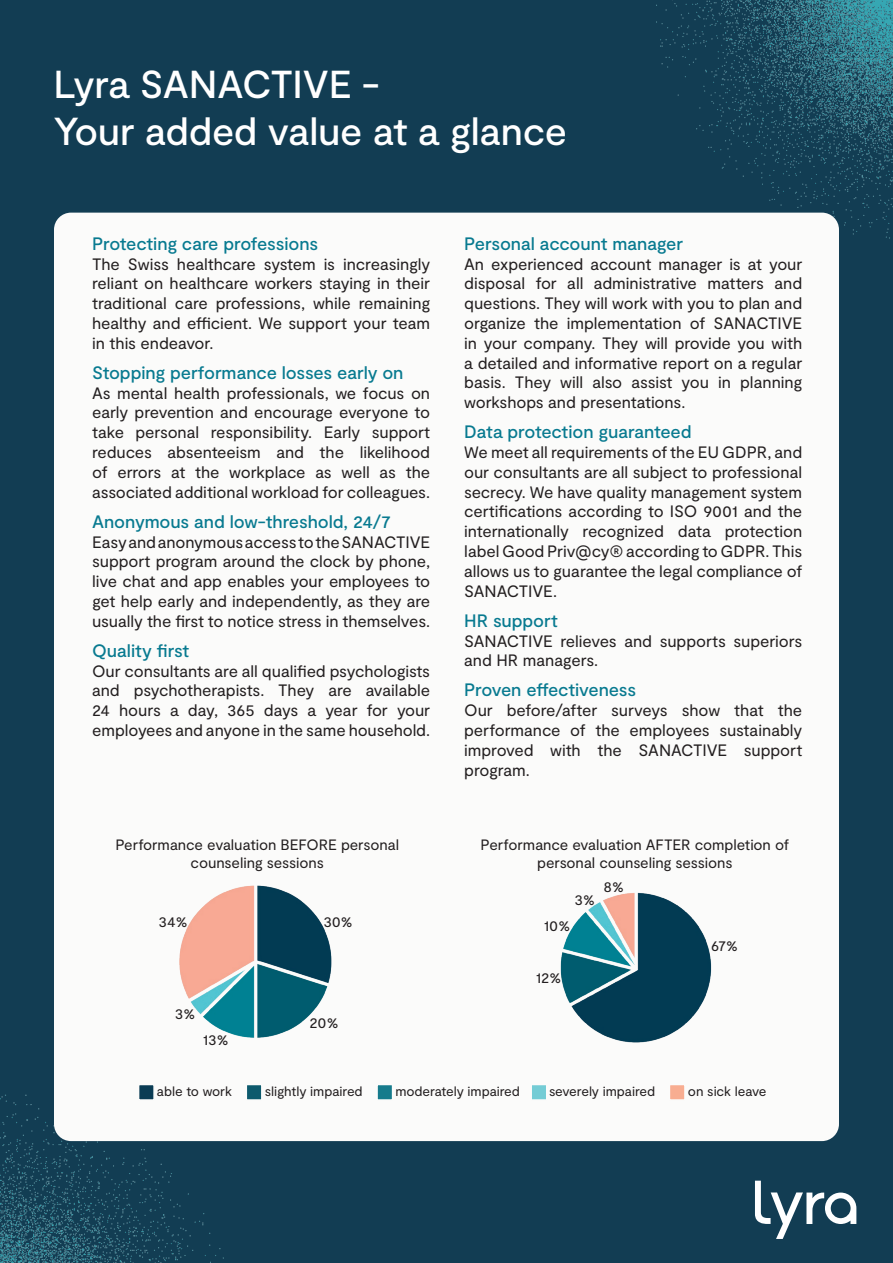
<style>
.page{position:relative;width:893px;height:1263px;background:#123d53}
.page>*{position:absolute;margin:0;border:0;box-sizing:border-box;transform-origin:0 0}
.t1{font:500 39px/46.8px "Moderat";letter-spacing:-.005em;color:#fff}
.t2{font:500 18px "Moderat";letter-spacing:-.01em;color:#087a90}
.t3{font:16.5px/19.8px "Moderat";letter-spacing:-.005em;color:#231f20;text-align:justify}
.t4{font:15px/18px "Moderat";letter-spacing:-.005em;color:#231f20;text-align:center}
.t5{font:13.5px "Moderat";letter-spacing:-.005em;color:#231f20}
</style>
<div class="page">
<img style="left:0;top:1094px;width:251px;height:169px">
<svg style="left:755px;top:1181px;width:101px;height:58px"></svg>
<img style="left:653px;top:0;width:240px;height:239px">
<div style="left:54px;top:213px;width:785px;height:928px;background:#fbfbfa;border-radius:17px"></div>
<div style="left:138px;top:1084px;width:17px;height:17px;background:#0a3c54;border:2px solid #fbfbfa"></div>
<div style="left:376px;top:1084px;width:17px;height:17px;background:#167b8c;border:2px solid #fbfbfa"></div>
<div style="left:246px;top:1084px;width:17px;height:17px;background:#0d5a6d;border:2px solid #fbfbfa"></div>
<div style="left:530px;top:1084px;width:17px;height:17px;background:#74ccd5;border:2px solid #fbfbfa"></div>
<div style="left:669px;top:1084px;width:17px;height:17px;background:#f8ad91;border:2px solid #fbfbfa"></div>
<img style="left:179px;top:885px;width:153px;height:153px">
<img style="left:560px;top:892px;width:152px;height:151px">
<h1 class="t1" style="left:53px;top:63px;width:515px">Lyra SANACTIVE -<br>Your added value at a glance</h1>
<p class="t2" style="left:92px;top:233px;width:228px">Protecting care professions</p>
<p class="t3" style="left:92px;top:254px;width:340px">The Swiss healthcare system is increasingly reliant on healthcare workers staying in their traditional care professions, while remaining healthy and efficient. We support your team in this endeavor.</p>
<p class="t2" style="left:92px;top:362px;width:313px">Stopping performance losses early on</p>
<p class="t3" style="left:92px;top:383px;width:340px">As mental health professionals, we focus on early prevention and encourage everyone to take personal responsibility. Early support reduces absenteeism and the likelihood of errors at the workplace as well as the associated additional workload for colleagues.</p>
<p class="t2" style="left:92px;top:511px;width:300px">Anonymous and low-threshold, 24/7</p>
<p class="t3" style="left:92px;top:532px;width:340px">Easy and anonymous access to the SANACTIVE support program around the clock by phone, live chat and app enables your employees to get help early and independently, as they are usually the first to notice stress in themselves.</p>
<p class="t2" style="left:92px;top:640px;width:98px">Quality first</p>
<p class="t3" style="left:92px;top:661px;width:340px">Our consultants are all qualified psychologists and psychotherapists. They are available 24 hours a day, 365 days a year for your employees and anyone in the same household.</p>
<p class="t4" style="left:115px;top:836px;width:285px">Performance evaluation BEFORE personal counseling sessions</p>
<p class="t4" style="left:159px;top:913px;width:30px">34%</p>
<p class="t4" style="left:323px;top:913px;width:31px">30%</p>
<p class="t4" style="left:175px;top:1006px;width:22px">3%</p>
<p class="t4" style="left:203px;top:1031px;width:27px">13%</p>
<p class="t4" style="left:309px;top:1014px;width:31px">20%</p>
<p class="t2" style="left:464px;top:233px;width:220px">Personal account manager</p>
<p class="t3" style="left:464px;top:254px;width:340px">An experienced account manager is at your disposal for all administrative matters and questions. They will work with you to plan and organize the implementation of SANACTIVE in your company. They will provide you with a detailed and informative report on a regular basis. They will also assist you in planning workshops and presentations.</p>
<p class="t2" style="left:464px;top:421px;width:229px">Data protection guaranteed</p>
<p class="t3" style="left:464px;top:443px;width:340px">We meet all requirements of the EU GDPR, and our consultants are all subject to professional secrecy. We have quality management system certifications according to ISO 9001 and the internationally recognized data protection label Good Priv@cy® according to GDPR. This allows us to guarantee the legal compliance of SANACTIVE.</p>
<p class="t2" style="left:464px;top:610px;width:95px">HR support</p>
<p class="t3" style="left:464px;top:631px;width:340px">SANACTIVE relieves and supports superiors and HR managers.</p>
<p class="t2" style="left:464px;top:680px;width:173px">Proven effectiveness</p>
<p class="t3" style="left:464px;top:701px;width:340px">Our before/after surveys show that the performance of the employees sustainably improved with the SANACTIVE support program.</p>
<p class="t4" style="left:481px;top:836px;width:310px">Performance evaluation AFTER completion of personal counseling sessions</p>
<p class="t4" style="left:575px;top:891px;width:22px">3%</p>
<p class="t4" style="left:544px;top:917px;width:28px">10%</p>
<p class="t4" style="left:603px;top:878px;width:22px">8%</p>
<p class="t4" style="left:536px;top:969px;width:27px">12%</p>
<p class="t4" style="left:711px;top:937px;width:28px">67%</p>
<p class="t5" style="left:157px;top:1084px;width:77px">able to work</p>
<p class="t5" style="left:265px;top:1084px;width:99px">slightly impaired</p>
<p class="t5" style="left:395px;top:1084px;width:126px">moderately impaired</p>
<p class="t5" style="left:549px;top:1084px;width:108px">severely impaired</p>
<p class="t5" style="left:688px;top:1084px;width:80px">on sick leave</p>
</div>
